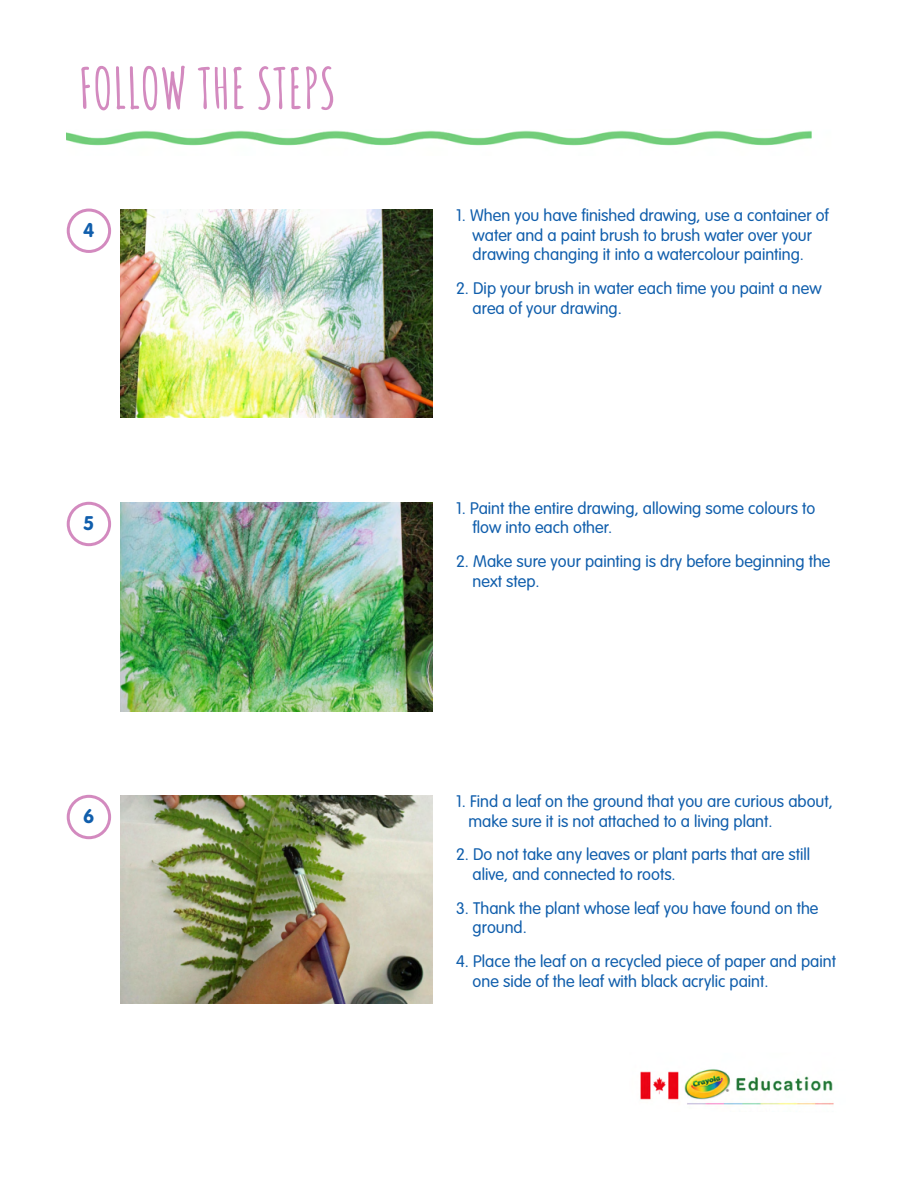
<style>
.page{position:relative;width:918px;height:1188px;background:#fff}
.page>*{position:absolute;margin:0;border:0;box-sizing:border-box;transform-origin:0 0}
.t1{font:700 55.5px "Amatic SC";color:#d38abf}
.t2{font:700 19.5px "VAG Rounded";color:#105eac}
.t3{font:300 16.5px "VAG Rounded";color:#105eac}
</style>
<div class="page">
<img style="left:640px;top:1069px;width:194px;height:36px">
<img style="left:67px;top:130px;width:745px;height:16px">
<img style="left:121px;top:209px;width:312px;height:209px">
<svg style="left:67px;top:208px;width:44px;height:45px"></svg>
<img style="left:121px;top:502px;width:312px;height:209px">
<svg style="left:67px;top:502px;width:44px;height:44px"></svg>
<img style="left:121px;top:796px;width:312px;height:208px">
<svg style="left:67px;top:795px;width:44px;height:44px"></svg>
<p class="t1" style="left:78px;top:52px;width:259px">FOLLOW THE STEPS</p>
<p class="t2" style="left:83px;top:222px;width:13px">4</p>
<p class="t2" style="left:83px;top:515px;width:13px">5</p>
<p class="t2" style="left:83px;top:808px;width:13px">6</p>
<p class="t3" style="left:456px;top:209px;width:374px">1. When you have finished drawing, use a container of</p>
<p class="t3" style="left:473px;top:228px;width:341px">water and a paint brush to brush water over your</p>
<p class="t3" style="left:473px;top:248px;width:333px">drawing changing it into a watercolour painting.</p>
<p class="t3" style="left:456px;top:282px;width:367px">2. Dip your brush in water each time you paint a new</p>
<p class="t3" style="left:473px;top:301px;width:151px">area of your drawing.</p>
<p class="t3" style="left:456px;top:501px;width:361px">1. Paint the entire drawing, allowing some colours to</p>
<p class="t3" style="left:473px;top:520px;width:141px">flow into each other.</p>
<p class="t3" style="left:456px;top:554px;width:376px">2. Make sure your painting is dry before beginning the</p>
<p class="t3" style="left:473px;top:574px;width:69px">next step.</p>
<p class="t3" style="left:456px;top:794px;width:378px">1. Find a leaf on the ground that you are curious about,</p>
<p class="t3" style="left:469px;top:814px;width:306px">make sure it is not attached to a living plant.</p>
<p class="t3" style="left:456px;top:848px;width:356px">2. Do not take any leaves or plant parts that are still</p>
<p class="t3" style="left:473px;top:867px;width:205px">alive, and connected to roots.</p>
<p class="t3" style="left:456px;top:901px;width:364px">3. Thank the plant whose leaf you have found on the</p>
<p class="t3" style="left:473px;top:921px;width:56px">ground.</p>
<p class="t3" style="left:456px;top:954px;width:381px">4. Place the leaf on a recycled piece of paper and paint</p>
<p class="t3" style="left:473px;top:974px;width:297px">one side of the leaf with black acrylic paint.</p>
</div>
